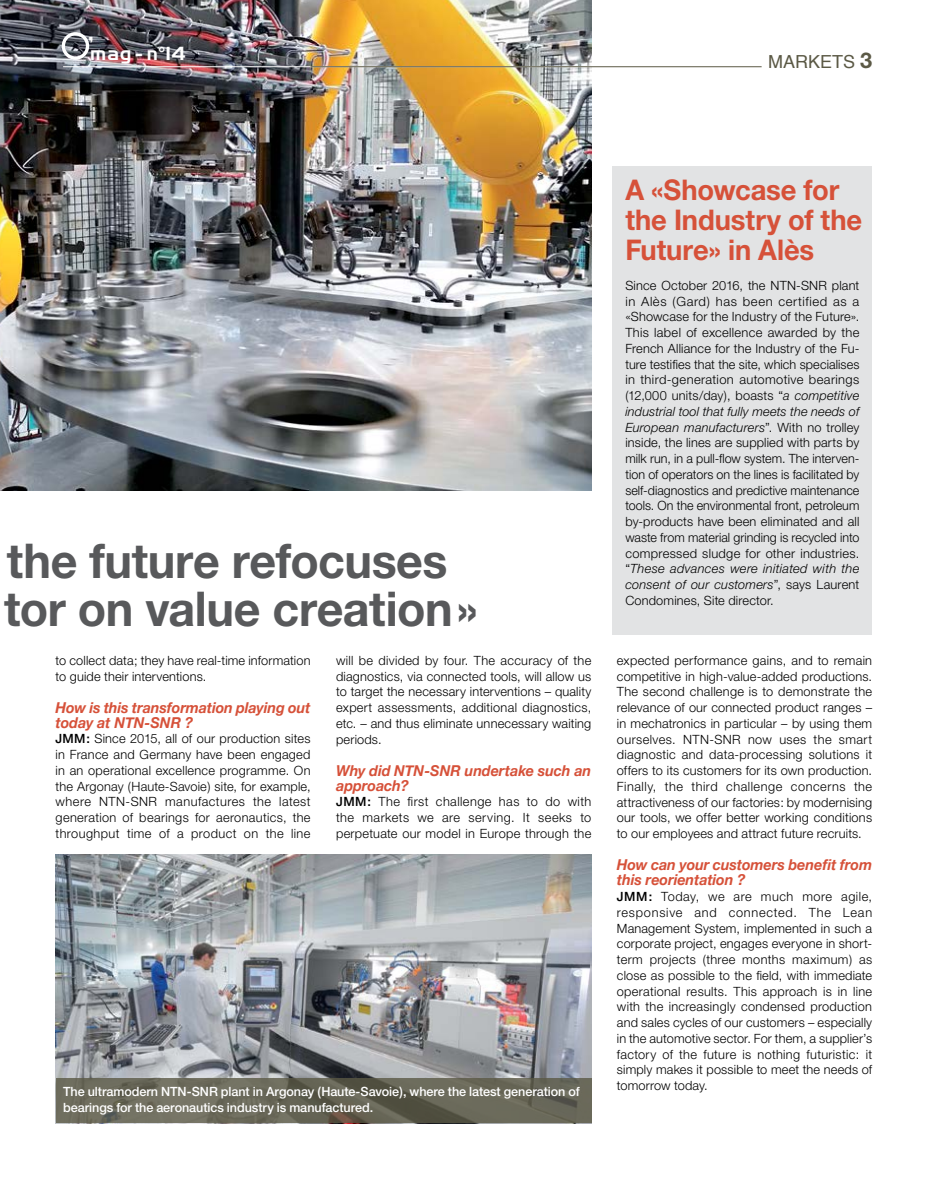
<style>
.page{position:relative;width:936px;height:1191px;background:#fff}
.page>*{position:absolute;margin:0;border:0;box-sizing:border-box;transform-origin:0 0}
.t1{font:700 48px/48px "Helvetica Neue";letter-spacing:-.01em;color:#58595b}
.t2{font:700 28.5px/30px "Helvetica Neue";letter-spacing:-.005em;color:#d65139;scale:.96 1}
.t3{font:27.9px "Handel Gothic BT";color:#fff}
.t4{font:18.45px "Handel Gothic BT";color:#fff}
.t5{font:18px "Helvetica";color:#5b5945}
.t6{font:italic 700 15px/15px "Helvetica Neue";letter-spacing:-.005em;color:#d65139;scale:.96 1}
.t7{font:300 12.75px/15.8px "Helvetica Neue";letter-spacing:.015em;color:#000;text-align:justify}
.t8{font:500 12.75px/15.8px "Helvetica Neue";letter-spacing:-.005em;color:#fff}
.s1{font-family:"Helvetica Neue";font-weight:700;font-size:21.75px}
.s2{font-weight:500}
.s3{font-style:italic}
</style>
<div class="page">
<img style="left:0;top:0;width:591px;height:490px">
<img style="left:55px;top:855px;width:536px;height:268px">
<hr style="left:63px;top:66px;width:558px;height:1px;background:#fff">
<svg style="left:62px;top:32px;width:27px;height:28px"></svg>
<hr style="left:310px;top:66px;width:451px;height:1px;background:#5b5945">
<div style="left:612px;top:166px;width:260px;height:469px;background:#e2e3e4"></div>
<svg style="left:56px;top:1078px;width:535px;height:45px;background:#676657"></svg>
<h3 class="t3" style="left:88px;top:30px;width:7px">’</h3>
<h3 class="t4" style="left:90px;top:42px;width:97px">mag - n°14</h3>
<h3 class="t5" style="left:768px;top:48px;width:106px">MARKETS <span class="s1">3</span></h3>
<h1 class="t1" style="left:4px;top:536px;width:475px">the future refocuses tor on value creation»</h1>
<p class="t7" style="left:336px;top:652px;width:257px">will be divided by four. The accuracy of the diagnostics, via connected tools, will allow us to target the necessary interventions – quality expert assessments, additional diagnostics, etc. – and thus eliminate unnecessary waiting periods.</p>
<p class="t6" style="left:336px;top:762px;width:267px">Why did NTN-SNR undertake such an approach?</p>
<p class="t7" style="left:336px;top:793px;width:257px"><span class="s2">JMM:</span> The first challenge has to do with the markets we are serving. It seeks to perpetuate our model in Europe through the</p>
<p class="t7" style="left:56px;top:652px;width:256px">to collect data; they have real-time information to guide their interventions.</p>
<p class="t6" style="left:56px;top:699px;width:267px">How is this transformation playing out today at NTN-SNR ?</p>
<p class="t7" style="left:56px;top:730px;width:256px"><span class="s2">JMM:</span> Since 2015, all of our production sites in France and Germany have been engaged in an operational excellence programme. On the Argonay (Haute-Savoie) site, for example, where NTN-SNR manufactures the latest generation of bearings for aeronautics, the throughput time of a product on the line</p>
<p class="t8" style="left:63px;top:1083px;width:518px">The ultramodern NTN-SNR plant in Argonay (Haute-Savoie), where the latest generation of bearings for the aeronautics industry is manufactured.</p>
<h2 class="t2" style="left:625px;top:174px;width:248px">A «Showcase for the Industry of the<br>Future» in Alès</h2>
<p class="t7" style="left:625px;top:277px;width:235px">Since October 2016, the NTN-SNR plant in Alès (Gard) has been certified as a «Showcase for the Industry of the Future».<br>This label of excellence awarded by the French Alliance for the Industry of the Fu&shy;ture testifies that the site, which specialises in third-generation automotive bearings (12,000 units/day), boasts “<span class="s3">a competitive industrial tool that fully meets the needs of European manufacturers</span>”. With no trolley inside, the lines are supplied with parts by milk run, in a pull-flow system. The interven&shy;tion of operators on the lines is facilitated by self-diagnostics and predictive maintenance tools. On the environmental front, petroleum by-products have been eliminated and all waste from material grinding is recycled into compressed sludge for other industries. “<span class="s3">These advances were initiated with the consent of our customers</span>”, says Laurent Condomines, Site director.</p>
<p class="t7" style="left:617px;top:652px;width:257px">expected performance gains, and to remain competitive in high-value-added productions.<br>The second challenge is to demonstrate the relevance of our connected product ranges – in mechatronics in particular – by using them ourselves. NTN-SNR now uses the smart diagnostic and data-processing solutions it offers to its customers for its own production.<br>Finally, the third challenge concerns the attractiveness of our factories: by modernising our tools, we offer better working conditions to our employees and attract future recruits.</p>
<p class="t6" style="left:617px;top:857px;width:267px">How can your customers benefit from this reorientation ?</p>
<p class="t7" style="left:617px;top:888px;width:257px"><span class="s2">JMM:</span> Today, we are much more agile, responsive and connected. The Lean Management System, implemented in such a corporate project, engages everyone in short&shy;term projects (three months maximum) as close as possible to the field, with immediate operational results. This approach is in line with the increasingly condensed production and sales cycles of our customers – especially in the automotive sector. For them, a supplier’s factory of the future is nothing futuristic: it simply makes it possible to meet the needs of tomorrow today.</p>
</div>
